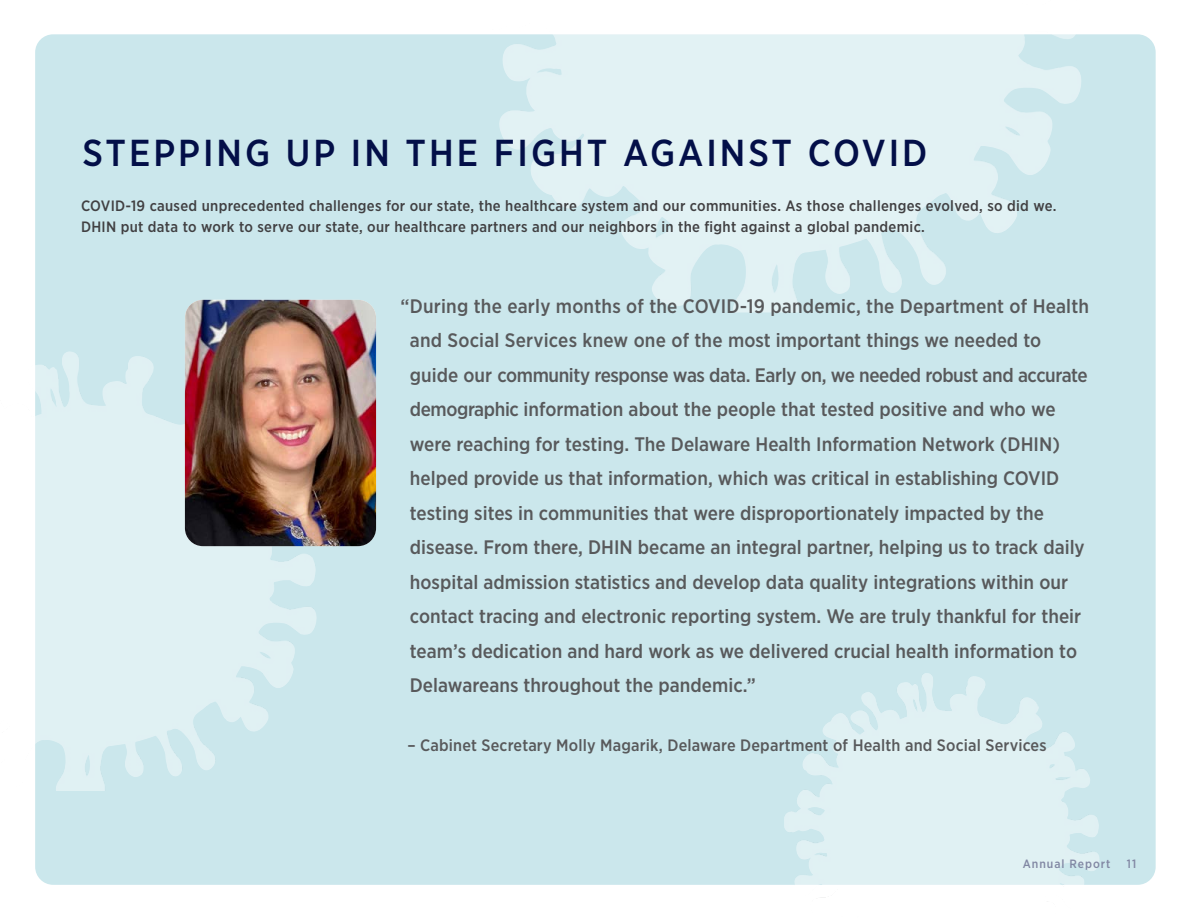
<style>
.page{position:relative;width:1188px;height:918px;background:#fff}
.page>*{position:absolute;margin:0;border:0;box-sizing:border-box;transform-origin:0 0}
.t1{font:500 37.5px "Gotham Narrow";letter-spacing:.08em;color:#030f48}
.t2{font:500 19.5px/34.5px "Gotham Narrow";color:#58595b}
.t3{font:500 16.5px "Gotham Narrow";letter-spacing:.01em;color:#58595b}
.t4{font:500 15px/21px "Gotham Narrow";letter-spacing:.02em;color:#414042}
.t5{font:500 12px "Gotham Narrow";letter-spacing:.08em;color:#8187a3}
</style>
<div class="page">
<div style="left:35px;top:34px;width:1121px;height:851px;background:#cbe7ec;border-radius:18px"></div>
<img style="left:480px;top:34px;width:574px;height:278px">
<img style="left:35px;top:352px;width:199px;height:439px">
<img style="left:784px;top:673px;width:143px;height:159px">
<img style="left:185px;top:300px;width:191px;height:246px">
<h1 class="t1" style="left:82px;top:129px;width:846px">STEPPING UP IN THE FIGHT AGAINST COVID</h1>
<p class="t4" style="left:81px;top:195px;width:977px">COVID-19 caused unprecedented challenges for our state, the healthcare system and our communities. As those challenges evolved, so did we.<br>DHIN put data to work to serve our state, our healthcare partners and our neighbors in the fight against a global pandemic.</p>
<p class="t2" style="left:410px;top:288px;width:681px;text-indent:-9px">“During the early months of the COVID-19 pandemic, the Department of Health and Social Services knew one of the most important things we needed to guide our community response was data. Early on, we needed robust and accurate demographic information about the people that tested positive and who we were reaching for testing. The Delaware Health Information Network (DHIN) helped provide us that information, which was critical in establishing COVID testing sites in communities that were disproportionately impacted by the disease. From there, DHIN became an integral partner, helping us to track daily hospital admission statistics and develop data quality integrations within our contact tracing and electronic reporting system. We are truly thankful for their team’s dedication and hard work as we delivered crucial health information to Delawareans throughout the pandemic.”</p>
<p class="t3" style="left:407px;top:735px;width:641px">– Cabinet Secretary Molly Magarik, Delaware Department of Health and Social Services</p>
<p class="t5" style="left:1023px;top:856px;width:89px">Annual Report</p>
<p class="t5" style="left:1127px;top:856px;width:11px">11</p>
</div>
